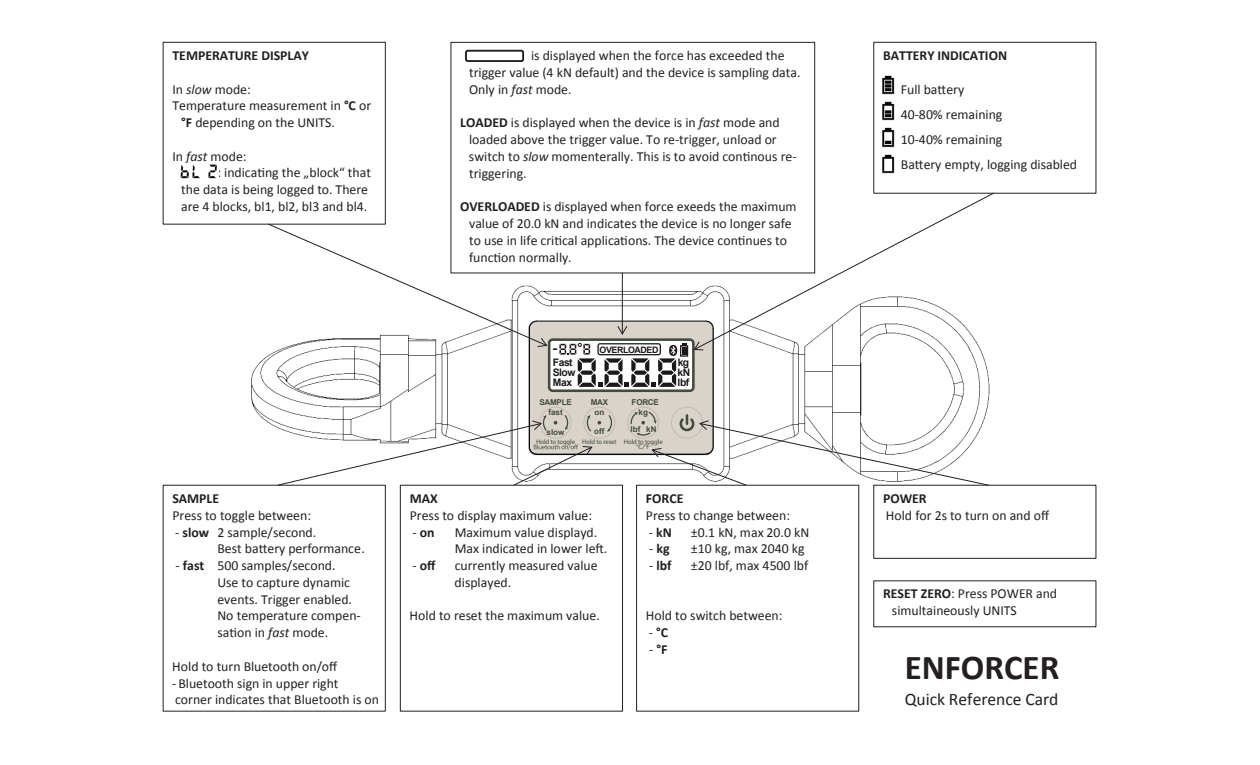
<style>
.page{position:relative;width:1260px;height:765px;background:#fff}
.page>*{position:absolute;margin:0;border:0;box-sizing:border-box;transform-origin:0 0}
.t1{font:700 35px "Calibri";color:#231f20}
.t2{font:17.5px "Calibri";color:#231f20}
.t3{font:13.75px/16.8px "Calibri";color:#231f20}
.t4{font:700 13.75px "Calibri";color:#231f20}
.t5{font:700 10.38px/10px "Arial";letter-spacing:-.045em;color:#1a1a18}
.t6{font:700 8.88px "Arial";letter-spacing:-.045em;color:#1a1a18}
.t7{font:700 8.12px/17px "Arial";color:#434c3d;text-align:center}
.t8{font:6.75px/5.5px "Myriad Pro";letter-spacing:-.02em;color:#434c3d;text-align:center}
.s1{font-style:italic}
.s2{font-weight:700}
.s3{font-weight:400}
</style>
<div class="page">
<img style="left:245px;top:351px;width:764px;height:152px">
<div style="left:163px;top:485px;width:222px;height:226px;background:#fff"></div>
<div style="left:400px;top:485px;width:223px;height:226px;background:#fff"></div>
<div style="left:400px;top:485px;width:223px;height:226px;border:1px solid #231f20"></div>
<div style="left:637px;top:485px;width:222px;height:226px;background:#fff"></div>
<div style="left:636px;top:485px;width:223px;height:226px;border:1px solid #231f20"></div>
<div style="left:874px;top:485px;width:222px;height:73px;background:#fff"></div>
<div style="left:873px;top:485px;width:223px;height:74px;border:1px solid #231f20"></div>
<hr style="left:713px;top:328px;width:1px;height:119px;background:#040503">
<hr style="left:537px;top:454px;width:169px;height:1px;background:#040503">
<hr style="left:529px;top:328px;width:1px;height:119px;background:#040503">
<div style="left:530px;top:322px;width:183px;height:131px;background:#d9d3cc;border-radius:7px"></div>
<div style="left:671px;top:407px;width:32px;height:32px;border:1px solid #c5b9b3;border-radius:50%"></div>
<div style="left:540px;top:407px;width:31px;height:32px;border:1px solid #c5b9b3;border-radius:50%"></div>
<div style="left:584px;top:407px;width:31px;height:32px;border:1px solid #c5b9b3;border-radius:50%"></div>
<svg style="left:607px;top:413px;width:6px;height:19px"></svg>
<div style="left:627px;top:407px;width:32px;height:32px;border:1px solid #c5b9b3;border-radius:50%"></div>
<div style="left:465px;top:50px;width:59px;height:12px;border:2px solid #231f20;border-radius:2px"></div>
<div style="left:873px;top:42px;width:223px;height:152px;border:1px solid #231f20"></div>
<img style="left:882px;top:75px;width:13px;height:20px">
<img style="left:882px;top:102px;width:13px;height:19px">
<img style="left:882px;top:128px;width:13px;height:19px">
<img style="left:882px;top:154px;width:13px;height:19px">
<svg style="left:276px;top:414px;width:325px;height:72px"></svg>
<svg style="left:630px;top:410px;width:360px;height:76px"></svg>
<svg style="left:714px;top:192px;width:281px;height:159px"></svg>
<div style="left:163px;top:42px;width:223px;height:182px;border:1px solid #231f20"></div>
<img style="left:181px;top:164px;width:36px;height:15px">
<svg style="left:267px;top:223px;width:447px;height:169px"></svg>
<p class="t4" style="left:172px;top:47px;width:138px">TEMPERATURE DISPLAY</p>
<p class="t3" style="left:172px;top:81px;width:80px">In <span class="s1">slow</span> mode:</p>
<p class="t3" style="left:172px;top:97px;width:200px">Temperature measurement in <span class="s2">°C</span> or</p>
<p class="t3" style="left:181px;top:114px;width:155px"><span class="s2">°F</span> depending on the UNITS.</p>
<p class="t3" style="left:172px;top:148px;width:76px">In <span class="s1">fast</span> mode:</p>
<p class="t3" style="left:217px;top:165px;width:155px">: indicating the „block“ that</p>
<p class="t3" style="left:181px;top:181px;width:188px">the data is being logged to. There</p>
<p class="t3" style="left:181px;top:198px;width:188px">are 4 blocks, bl1, bl2, bl3 and bl4.</p>
<p class="t3" style="left:469px;top:47px;width:333px;text-indent:62px">is displayed when the force has exceeded the trigger value (4 kN default) and the device is sampling data.<br>Only in <span class="s1">fast</span> mode.</p>
<p class="t3" style="left:469px;top:114px;width:329px;text-indent:-9px"><span class="s2">LOADED</span> is displayed when the device is in <span class="s1">fast</span> mode and loaded above the trigger value. To re-trigger, unload or switch to <span class="s1">slow</span> momenterally. This is to avoid continous re-</p>
<p class="t3" style="left:469px;top:165px;width:59px">triggering.</p>
<p class="t3" style="left:469px;top:198px;width:329px;text-indent:-9px"><span class="s2">OVERLOADED</span> is displayed when force exeeds the maximum value of 20.0 kN and indicates the device is no longer safe to use in life critical applications. The device continues to function normally.</p>
<p class="t4" style="left:172px;top:490px;width:48px">SAMPLE</p>
<p class="t3" style="left:172px;top:507px;width:140px">Press to toggle between:</p>
<p class="t3" style="left:217px;top:524px;width:149px;text-indent:-42px">- <span class="s2">slow</span> 2 sample/second.<br>Best battery performance.</p>
<p class="t3" style="left:217px;top:557px;width:145px;text-indent:-42px">- <span class="s2">fast</span> 500 samples/second.<br>Use to capture dynamic events. Trigger enabled.<br>No temperature compen&shy;sation in <span class="s1">fast</span> mode.</p>
<p class="t3" style="left:172px;top:658px;width:208px">Hold to turn Bluetooth on/off -Bluetooth sign in upper right<br>corner indicates that Bluetooth is on</p>
<p class="t5" style="left:553px;top:358px;width:24px">Fast<br>Slow<br>Max</p>
<p class="t7" style="left:539px;top:394px;width:34px">SAMPLE</p>
<p class="t6" style="left:600px;top:344px;width:61px">OVERLOADED</p>
<p class="t7" style="left:591px;top:394px;width:19px">MAX</p>
<p class="t7" style="left:632px;top:394px;width:29px">FORCE</p>
<p class="t7" style="left:548px;top:403px;width:16px">fast</p>
<p class="t7" style="left:547px;top:424px;width:19px">slow</p>
<p class="t8" style="left:536px;top:439px;width:40px">Hold to toggle</p>
<p class="t7" style="left:630px;top:403px;width:28px">kg<br>lbf kN</p>
<p class="t8" style="left:624px;top:439px;width:40px">Hold to toggle °C/°F</p>
<p class="t7" style="left:595px;top:403px;width:11px">on</p>
<p class="t7" style="left:594px;top:423px;width:12px">off</p>
<p class="t8" style="left:582px;top:439px;width:36px">Hold to reset</p>
<p class="t5" style="left:678px;top:358px;width:14px;text-align:justify">kg kN lbf</p>
<p class="t4" style="left:410px;top:490px;width:30px">MAX</p>
<p class="t3" style="left:410px;top:507px;width:184px">Press to display maximum value:</p>
<p class="t4" style="left:413px;top:523px;width:24px"><span class="s3">-</span> on</p>
<p class="t3" style="left:455px;top:524px;width:154px">Maximum value displayd.<br>Max indicated in lower left.</p>
<p class="t4" style="left:413px;top:557px;width:25px"><span class="s3">-</span> off</p>
<p class="t3" style="left:455px;top:557px;width:144px">currently measured value displayed.</p>
<p class="t3" style="left:410px;top:607px;width:192px">Hold to reset the maximum value.</p>
<p class="t4" style="left:646px;top:490px;width:39px">FORCE</p>
<p class="t3" style="left:646px;top:507px;width:146px">Press to change between:</p>
<p class="t4" style="left:649px;top:523px;width:25px"><span class="s3">-</span> kN</p>
<p class="t3" style="left:691px;top:524px;width:120px">±0.1 kN, max 20.0 kN</p>
<p class="t4" style="left:649px;top:540px;width:22px"><span class="s3">-</span> kg</p>
<p class="t3" style="left:691px;top:540px;width:115px">±10 kg, max 2040 kg</p>
<p class="t4" style="left:649px;top:557px;width:24px"><span class="s3">-</span> lbf</p>
<p class="t3" style="left:691px;top:557px;width:119px">±20 lbf, max 4500 lbf</p>
<p class="t3" style="left:646px;top:607px;width:138px">Hold to switch between:</p>
<p class="t4" style="left:649px;top:624px;width:21px"><span class="s3">-</span> °C</p>
<p class="t4" style="left:649px;top:641px;width:20px"><span class="s3">-</span> °F</p>
<p class="t4" style="left:883px;top:47px;width:126px">BATTERY INDICATION</p>
<p class="t3" style="left:901px;top:76px;width:178px;line-height:25.2px">Full battery<br>40-80% remaining<br>10-40% remaining<br>Battery empty, logging disabled</p>
<p class="t4" style="left:883px;top:490px;width:45px">POWER</p>
<p class="t3" style="left:886px;top:507px;width:165px">Hold for 2s to turn on and off</p>
<p class="t3" style="left:892px;top:585px;width:167px;text-indent:-9px"><span class="s2">RESET ZERO</span>: Press POWER and simultaineously UNITS</p>
<h1 class="t1" style="left:905px;top:645px;width:156px">ENFORCER</h1>
<p class="t2" style="left:905px;top:688px;width:155px">Quick Reference Card</p>
</div>
